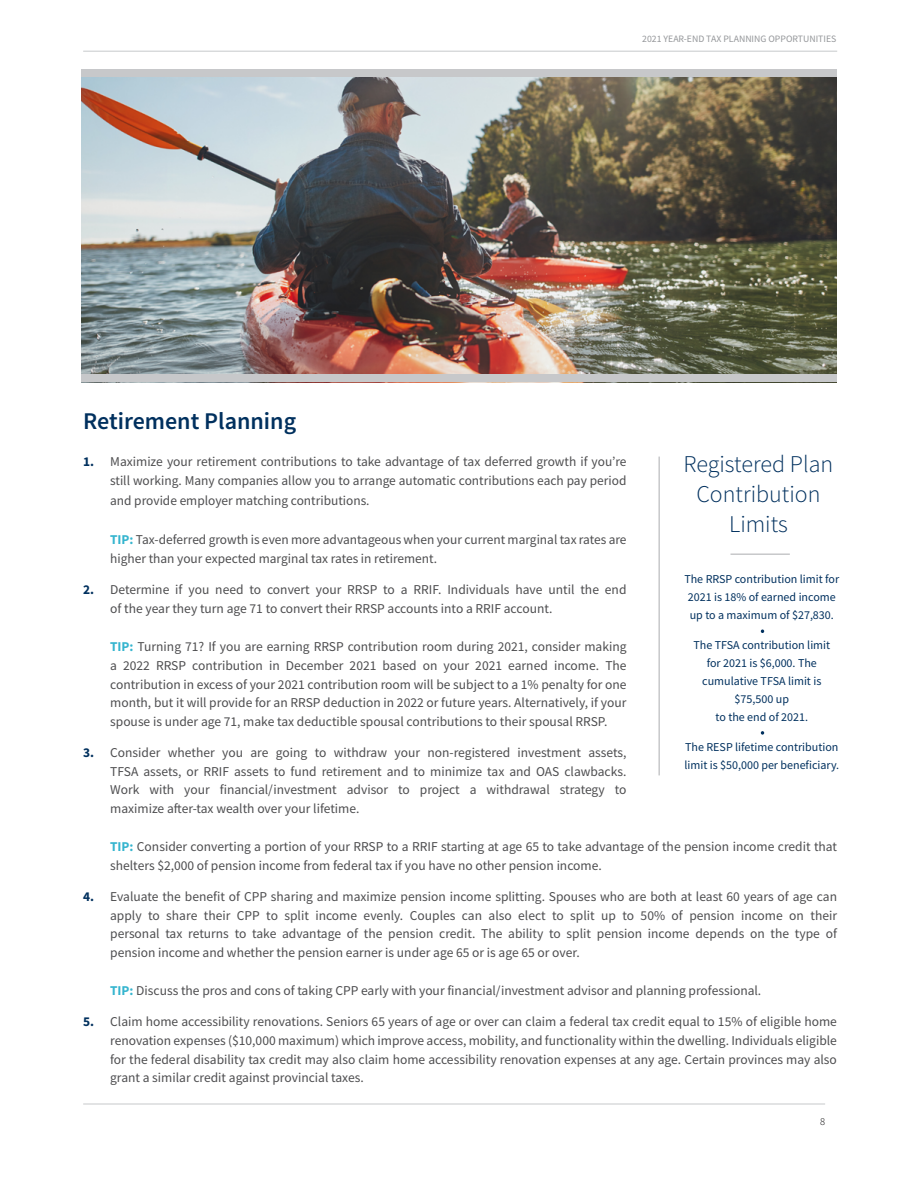
<style>
.page{position:relative;width:918px;height:1188px;background:#fff}
.page>*{position:absolute;margin:0;border:0;box-sizing:border-box;transform-origin:0 0}
.t1{font:300 24px/30px "Source Sans Pro";color:#00305e;text-align:center}
.t2{font:600 24px "Source Sans Pro";color:#00305e}
.t3{font:13.5px/18.8px "Source Sans Pro";color:#4d4d4f;text-align:justify}
.t4{font:12px/18px "Source Sans Pro";color:#00305e}
.t5{font:300 10.5px "Source Sans Pro";color:#0b0a0b}
.t6{font:9.75px "Source Sans Pro";color:#949699}
.s1{font-weight:700;color:#00305e}
.s2{font-weight:700;color:#36b5cf}
</style>
<div class="page">
<hr style="left:83px;top:51px;width:754px;height:1px;background:#c7c9cb">
<hr style="left:730px;top:553px;width:60px;height:2px;background:#c7c8ca">
<hr style="left:83px;top:1104px;width:742px;height:1px;background:#c7c9cb">
<img style="left:81px;top:77px;width:756px;height:298px">
<div style="left:81px;top:70px;width:756px;height:7px;background:#c7c8ca"></div>
<div style="left:81px;top:375px;width:756px;height:7px;background:#c7c8ca"></div>
<hr style="left:658px;top:457px;width:2px;height:318px;background:#c7c8ca">
<svg style="left:761px;top:629px;width:3px;height:4px"></svg>
<svg style="left:761px;top:731px;width:3px;height:4px"></svg>
<p class="t6" style="left:642px;top:33px;width:196px">2021 YEAR-END TAX PLANNING OPPORTUNITIES</p>
<h1 class="t2" style="left:83px;top:405px;width:214px">Retirement Planning</h1>
<p class="t3" style="left:110px;top:452px;width:518px;line-height:19.5px;text-indent:-27px"><span class="s1">1.</span> Maximize your retirement contributions to take advantage of tax deferred growth if you’re still working. Many companies allow you to arrange automatic contributions each pay period and provide employer matching contributions.</p>
<p class="t3" style="left:110px;top:530px;width:518px;line-height:19.5px"><span class="s2">TIP:</span> Tax-deferred growth is even more advantageous when your current marginal tax rates are higher than your expected marginal tax rates in retirement.</p>
<p class="t3" style="left:110px;top:580px;width:518px;text-indent:-27px"><span class="s1">2.</span> Determine if you need to convert your RRSP to a RRIF. Individuals have until the end of the year they turn age 71 to convert their RRSP accounts into a RRIF account.</p>
<p class="t3" style="left:110px;top:637px;width:518px"><span class="s2">TIP:</span> Turning 71? If you are earning RRSP contribution room during 2021, consider making a 2022 RRSP contribution in December 2021 based on your 2021 earned income. The contribution in excess of your 2021 contribution room will be subject to a 1% penalty for one month, but it will provide for an RRSP deduction in 2022 or future years. Alternatively, if your spouse is under age 71, make tax deductible spousal contributions to their spousal RRSP.</p>
<p class="t3" style="left:110px;top:743px;width:518px;text-indent:-27px"><span class="s1">3.</span> Consider whether you are going to withdraw your non-registered investment assets, TFSA assets, or RRIF assets to fund retirement and to minimize tax and OAS clawbacks.<br>Work with your financial/investment advisor to project a withdrawal strategy to maximize after-tax wealth over your lifetime.</p>
<p class="t3" style="left:110px;top:837px;width:728px"><span class="s2">TIP:</span> Consider converting a portion of your RRSP to a RRIF starting at age 65 to take advantage of the pension income credit that shelters $2,000 of pension income from federal tax if you have no other pension income.</p>
<p class="t3" style="left:110px;top:887px;width:728px;text-indent:-27px"><span class="s1">4.</span> Evaluate the benefit of CPP sharing and maximize pension income splitting. Spouses who are both at least 60 years of age can apply to share their CPP to split income evenly. Couples can also elect to split up to 50% of pension income on their personal tax returns to take advantage of the pension credit. The ability to split pension income depends on the type of pension income and whether the pension earner is under age 65 or is age 65 or over.</p>
<p class="t3" style="left:110px;top:981px;width:653px"><span class="s2">TIP:</span> Discuss the pros and cons of taking CPP early with your financial/investment advisor and planning professional.</p>
<p class="t3" style="left:110px;top:1012px;width:728px;text-indent:-27px"><span class="s1">5.</span> Claim home accessibility renovations. Seniors 65 years of age or over can claim a federal tax credit equal to 15% of eligible home renovation expenses ($10,000 maximum) which improve access, mobility, and functionality within the dwelling. Individuals eligible for the federal disability tax credit may also claim home accessibility renovation expenses at any age. Certain provinces may also grant a similar credit against provincial taxes.</p>
<h1 class="t1" style="left:684px;top:449px;width:151px">Registered Plan<br>Contribution<br>Limits</h1>
<p class="t4" style="left:684px;top:570px;width:156px">The RRSP contribution limit for<br>2021 is 18% of earned income up to a maximum of $27,830.</p>
<p class="t4" style="left:693px;top:636px;width:138px;text-align:center">The TFSA contribution limit for 2021 is $6,000. The cumulative TFSA limit is $75,500 up<br>to the end of 2021.</p>
<p class="t4" style="left:684px;top:738px;width:156px">The RESP lifetime contribution limit is $50,000 per beneficiary.</p>
<p class="t5" style="left:820px;top:1115px;width:7px">8</p>
</div>
